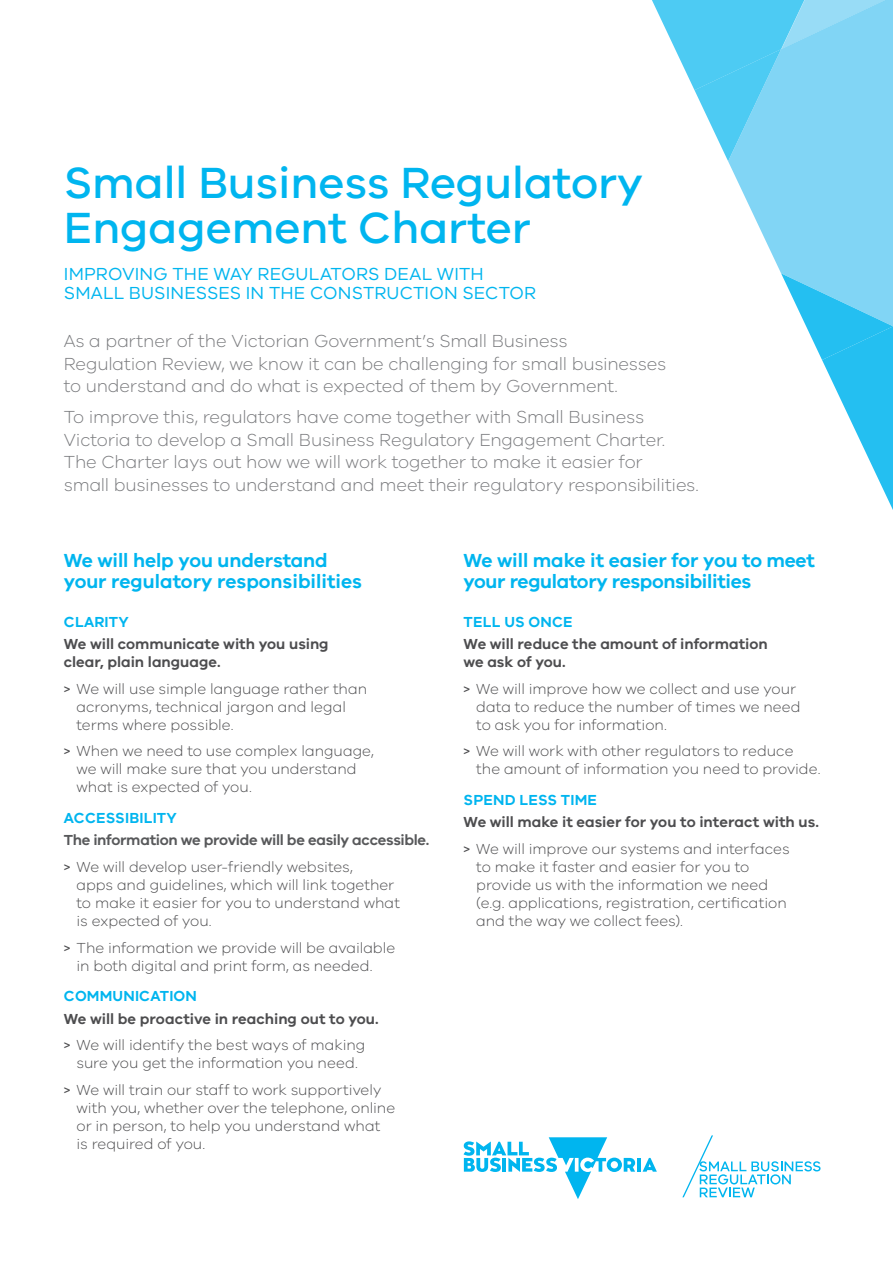
<style>
.page{position:relative;width:893px;height:1263px;background:#fff}
.page>*{position:absolute;margin:0;border:0;box-sizing:border-box;transform-origin:0 0}
.t1{font:500 45px/45px "VIC";color:#00b5ef}
.t2{font:600 19.5px/21px "VIC";letter-spacing:-.005em;color:#00b5ef}
.t3{font:300 18px/22.5px "VIC";letter-spacing:-.01em;color:#797a7d}
.t4{font:18px/19.5px "VIC";letter-spacing:.01em;color:#00b5ef}
.t5{font:300 15px/18px "VIC";color:#4d4d4f}
.t6{font:600 15px/18px "VIC";color:#4d4d4f}
.t7{font:600 15px/26.5px "VIC";letter-spacing:-.02em;color:#58595b}
.t8{font:600 15px "VIC";letter-spacing:.01em;color:#00b5ef}
.s1{font-weight:400}
.s2{font-weight:400;color:#4d4d4f}
.s3{font-weight:300;color:#4d4d4f}
.s4{font-weight:300}
</style>
<div class="page">
<svg style="left:806px;top:326px;width:87px;height:184px"></svg>
<svg style="left:652px;top:0;width:76px;height:161px"></svg>
<svg style="left:728px;top:0;width:165px;height:326px;background:#87d8f5"></svg>
<svg style="left:643px;top:1158px;width:14px;height:14px"></svg>
<hr style="left:637px;top:1158px;width:4px;height:14px;background:#00b5ef">
<svg style="left:463px;top:1137px;width:172px;height:62px"></svg>
<svg style="left:682px;top:1135px;width:138px;height:62px"></svg>
<h1 class="t1" style="left:64px;top:159px;width:581px">Small Business Regulatory<br>Engagement Charter</h1>
<p class="t4" style="left:64px;top:263px;width:474px">IMPROVING THE WAY REGULATORS DEAL WITH<br>SMALL BUSINESSES IN THE CONSTRUCTION SECTOR</p>
<p class="t3" style="left:64px;top:329px;width:604px">As a partner of the Victorian Government’s Small Business<br>Regulation Review, we know it can be challenging for small businesses to understand and do what is expected of them by Government.</p>
<p class="t3" style="left:64px;top:405px;width:637px">To improve this, regulators have come together with Small Business Victoria to develop a Small Business Regulatory Engagement Charter.<br>The Charter lays out how we will work together to make it easier for<br>small businesses to understand and meet their regulatory responsibilities.</p>
<h2 class="t2" style="left:64px;top:549px;width:300px">We will help you understand your regulatory responsibilities</h2>
<p class="t8" style="left:64px;top:613px;width:66px">CLARITY</p>
<p class="t6" style="left:64px;top:635px;width:266px">We will communicate with you using clear, plain language.</p>
<p class="t5" style="left:77px;top:679px;width:292px;text-indent:-13px"><span class="s1">&gt;</span> We will use simple language rather than acronyms, technical jargon and legal terms where possible.</p>
<p class="t5" style="left:77px;top:742px;width:299px;text-indent:-13px"><span class="s1">&gt;</span> When we need to use complex language, we will make sure that you understand what is expected of you.</p>
<p class="t8" style="left:64px;top:809px;width:114px">ACCESSIBILITY</p>
<p class="t7" style="left:64px;top:827px;width:367px">The information we provide will be easily accessible. <span class="s2">&gt;</span> <span class="s3">We will develop user-friendly websites,</span></p>
<p class="t5" style="left:77px;top:875px;width:325px">apps and guidelines, which will link together to make it easier for you to understand what is expected of you.</p>
<p class="t5" style="left:77px;top:938px;width:320px;text-indent:-13px"><span class="s1">&gt;</span> The information we provide will be available in both digital and print form, as needed.</p>
<p class="t8" style="left:64px;top:987px;width:135px">COMMUNICATION</p>
<p class="t6" style="left:64px;top:1005px;width:317px;line-height:26.5px">We will be proactive in reaching out to you. <span class="s1">&gt;</span> <span class="s4">We will identify the best ways of making</span></p>
<p class="t5" style="left:64px;top:1049px;width:319px;line-height:26.5px;text-indent:13px">sure you get the information you need.<br><span class="s1">&gt;</span> We will train our staff to work supportively</p>
<p class="t5" style="left:77px;top:1098px;width:320px">with you, whether over the telephone, online or in person, to help you understand what is required of you.</p>
<h2 class="t2" style="left:463px;top:549px;width:353px">We will make it easier for you to meet your regulatory responsibilities</h2>
<p class="t8" style="left:464px;top:613px;width:111px">TELL US ONCE</p>
<p class="t6" style="left:463px;top:635px;width:306px">We will reduce the amount of information we ask of you.</p>
<p class="t5" style="left:476px;top:679px;width:326px;text-indent:-13px"><span class="s1">&gt;</span> We will improve how we collect and use your data to reduce the number of times we need to ask you for information.</p>
<p class="t5" style="left:476px;top:742px;width:346px;text-indent:-13px"><span class="s1">&gt;</span> We will work with other regulators to reduce the amount of information you need to provide.</p>
<p class="t8" style="left:464px;top:791px;width:135px">SPEND LESS TIME</p>
<p class="t6" style="left:463px;top:809px;width:357px;line-height:26.5px">We will make it easier for you to interact with us. <span class="s1">&gt;</span> <span class="s4">We will improve our systems and interfaces</span></p>
<p class="t5" style="left:476px;top:857px;width:312px">to make it faster and easier for you to provide us with the information we need (e.g. applications, registration, certification and the way we collect fees).</p>
</div>
